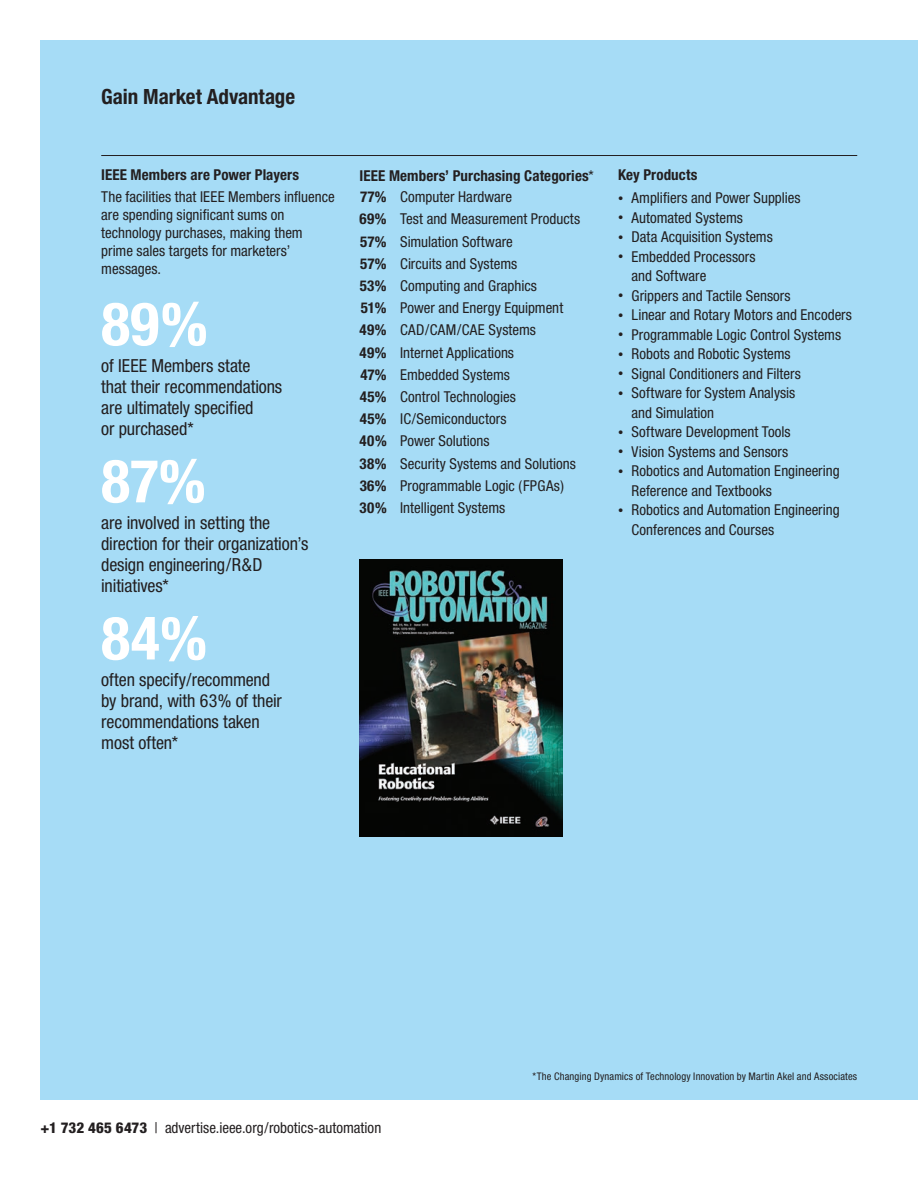
<style>
.page{position:relative;width:918px;height:1188px;background:#fff}
.page>*{position:absolute;margin:0;border:0;box-sizing:border-box;transform-origin:0 0}
.t1{font:700 condensed 60px "Helvetica Neue";color:#fff}
.t2{font:700 condensed 21px "Helvetica Neue";letter-spacing:-.005em;color:#231f20}
.t3{font:condensed 18px/21px "Helvetica Neue";letter-spacing:-.005em;color:#231f20}
.t4{font:condensed 15px/18px "Helvetica Neue";color:#231f20}
.t5{font:700 condensed 15px "Helvetica Neue";letter-spacing:.005em;color:#231f20}
.t6{font:condensed 15px "Helvetica Neue";letter-spacing:.02em;color:#231f20}
.t7{font:condensed 10.5px "Helvetica Neue";letter-spacing:.015em;color:#231f20}
.s1{font-weight:400}
.s2{font-weight:700}
.s3{font-size:10.5px}
.s4{font-weight:800}
</style>
<div class="page">
<div style="left:40px;top:40px;width:878px;height:1060px;background:#a6dcf6"></div>
<hr style="left:101px;top:155px;width:756px;height:1px;background:#231f20">
<img style="left:360px;top:560px;width:203px;height:277px">
<p class="t2" style="left:101px;top:84px;width:195px">Gain Market Advantage</p>
<p class="t5" style="left:101px;top:166px;width:199px">IEEE Members are Power Players</p>
<p class="t4" style="left:101px;top:188px;width:235px">The facilities that IEEE Members influence are spending significant sums on technology purchases, making them prime sales targets for marketers’ messages.</p>
<p class="t1" style="left:101px;top:288px;width:108px">89%</p>
<p class="t3" style="left:101px;top:355px;width:183px">of IEEE Members state<br>that their recommendations are ultimately specified<br>or purchased*</p>
<p class="t1" style="left:101px;top:445px;width:106px">87%</p>
<p class="t3" style="left:101px;top:512px;width:209px">are involved in setting the direction for their organization’s design engineering/R&amp;D initiatives*</p>
<p class="t1" style="left:101px;top:602px;width:107px">84%</p>
<p class="t3" style="left:101px;top:669px;width:182px">often specify/recommend by brand, with 63% of their recommendations taken most often*</p>
<p class="t5" style="left:360px;top:166px;width:236px">IEEE Members’ Purchasing Categories<span class="s1">*</span></p>
<p class="t4" style="left:360px;top:188px;width:154px"><span class="s2">77%</span> Computer Hardware</p>
<p class="t4" style="left:360px;top:210px;width:222px"><span class="s2">69%</span> Test and Measurement Products</p>
<p class="t4" style="left:360px;top:232px;width:154px"><span class="s2">57%</span> Simulation Software</p>
<p class="t4" style="left:360px;top:254px;width:159px"><span class="s2">57%</span> Circuits and Systems</p>
<p class="t4" style="left:360px;top:277px;width:179px"><span class="s2">53%</span> Computing and Graphics</p>
<p class="t4" style="left:361px;top:299px;width:204px"><span class="s2">51%</span> Power and Energy Equipment</p>
<p class="t6" style="left:360px;top:321px;width:178px"><span class="s2">49%</span> CAD/CAM/CAE Systems</p>
<p class="t4" style="left:360px;top:343px;width:156px"><span class="s2">49%</span> Internet Applications</p>
<p class="t4" style="left:360px;top:365px;width:151px"><span class="s2">47%</span> Embedded Systems</p>
<p class="t4" style="left:360px;top:388px;width:158px"><span class="s2">45%</span> Control Technologies</p>
<p class="t4" style="left:360px;top:410px;width:148px"><span class="s2">45%</span> IC/Semiconductors</p>
<p class="t4" style="left:360px;top:432px;width:131px"><span class="s2">40%</span> Power Solutions</p>
<p class="t4" style="left:360px;top:454px;width:218px"><span class="s2">38%</span> Security Systems and Solutions</p>
<p class="t4" style="left:360px;top:476px;width:206px"><span class="s2">36%</span> Programmable Logic (FPGAs)</p>
<p class="t4" style="left:360px;top:499px;width:147px"><span class="s2">30%</span> Intelligent Systems</p>
<p class="t5" style="left:618px;top:166px;width:81px">Key Products</p>
<p class="t4" style="left:618px;top:189px;width:184px"><span class="s3">•</span> Amplifiers and Power Supplies</p>
<p class="t4" style="left:618px;top:209px;width:126px"><span class="s3">•</span> Automated Systems</p>
<p class="t4" style="left:618px;top:228px;width:156px"><span class="s3">•</span> Data Acquisition Systems</p>
<p class="t4" style="left:632px;top:247px;width:126px;line-height:19.5px;text-indent:-14px"><span class="s3">•</span> Embedded Processors and Software</p>
<p class="t4" style="left:618px;top:287px;width:174px"><span class="s3">•</span> Grippers and Tactile Sensors</p>
<p class="t4" style="left:618px;top:306px;width:236px"><span class="s3">•</span> Linear and Rotary Motors and Encoders</p>
<p class="t4" style="left:618px;top:326px;width:225px"><span class="s3">•</span> Programmable Logic Control Systems</p>
<p class="t4" style="left:618px;top:345px;width:174px"><span class="s3">•</span> Robots and Robotic Systems</p>
<p class="t4" style="left:618px;top:365px;width:184px"><span class="s3">•</span> Signal Conditioners and Filters</p>
<p class="t4" style="left:632px;top:383px;width:165px;line-height:19.5px;text-indent:-14px"><span class="s3">•</span> Software for System Analysis and Simulation</p>
<p class="t4" style="left:618px;top:423px;width:174px"><span class="s3">•</span> Software Development Tools</p>
<p class="t4" style="left:618px;top:443px;width:172px"><span class="s3">•</span> Vision Systems and Sensors</p>
<p class="t4" style="left:632px;top:461px;width:210px;line-height:19.5px;text-indent:-14px"><span class="s3">•</span> Robotics and Automation Engineering<br>Reference and Textbooks</p>
<p class="t4" style="left:632px;top:500px;width:210px;line-height:19.5px;text-indent:-14px"><span class="s3">•</span> Robotics and Automation Engineering<br>Conferences and Courses</p>
<p class="t7" style="left:533px;top:1070px;width:326px">*The Changing Dynamics of Technology Innovation by Martin Akel and Associates</p>
<p class="t4" style="left:40px;top:1118px;width:342px"><span class="s4">+1 732 465 6473</span> | advertise.ieee.org/robotics-automation</p>
</div>
